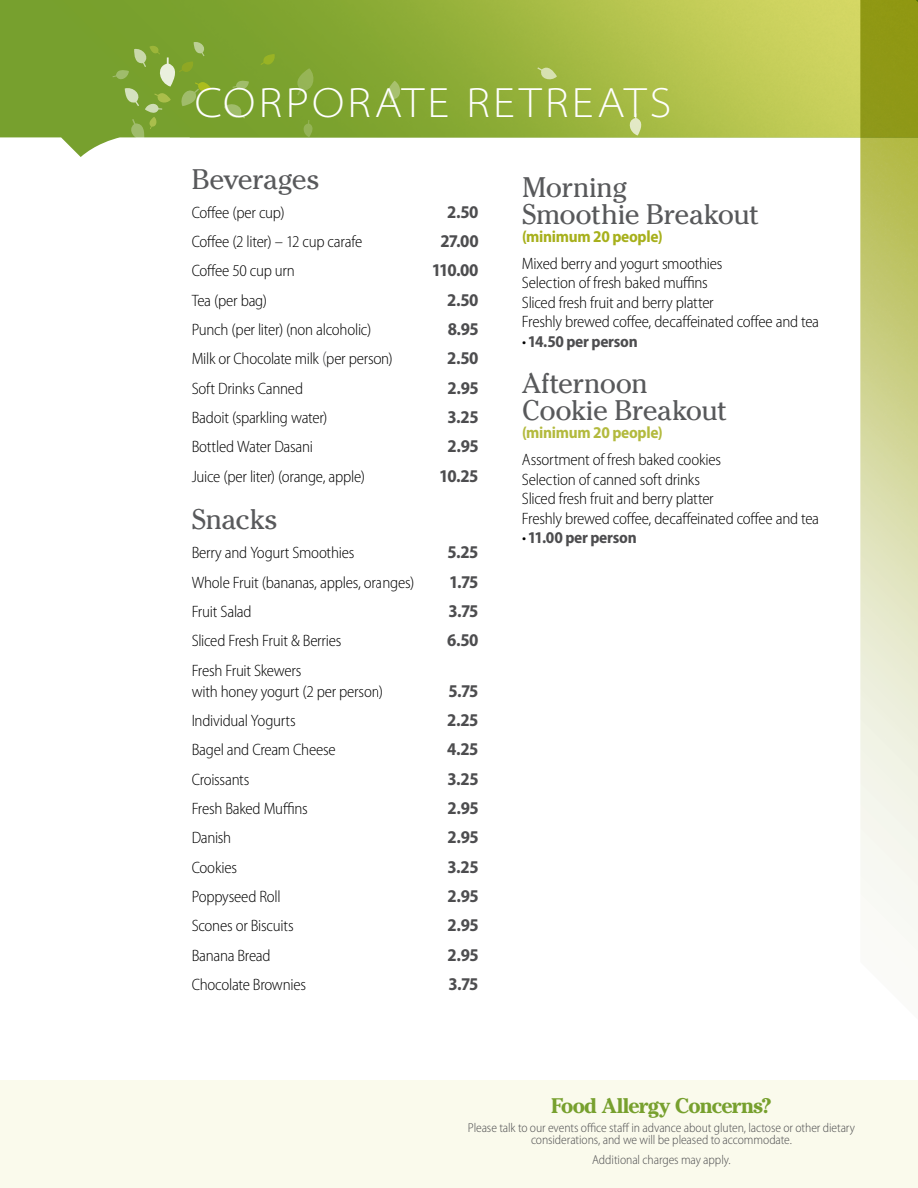
<style>
.page{position:relative;width:918px;height:1188px;background:#fff}
.page>*{position:absolute;margin:0;border:0;box-sizing:border-box;transform-origin:0 0}
.t1{font:300 semi-expanded 42.6px "Myriad Pro";letter-spacing:.08em;color:#fff}
.t2{font:28.2px/27px "Cheltenham";letter-spacing:-.02em;color:#58595b}
.t3{font:700 21px "Cheltenham";letter-spacing:-.03em;color:#77a02e}
.t4{font:700 semi-condensed 18px "Myriad Pro";letter-spacing:-.035em;color:#4d4d4f}
.t5{font:300 semi-condensed 16.5px/19.5px "Myriad Pro";letter-spacing:-.015em;color:#000}
.t6{font:700 semi-condensed 16.5px "Myriad Pro";letter-spacing:-.015em;color:#4d4d4f}
.t7{font:700 semi-condensed 16.5px "Myriad Pro";letter-spacing:-.015em;color:#a7b01c}
.t8{font:700 semi-condensed 16.5px "Myriad Pro";letter-spacing:-.015em;color:#b3ba3e}
.t9{font:300 semi-condensed 12.9px/12px "Myriad Pro";letter-spacing:-.005em;color:#4d4d4f;text-align:center}
.s1{font-size:18px;color:#4d4d4f}
.s2{font-weight:300;color:#000}
</style>
<div class="page">
<div style="left:0;top:1080px;width:918px;height:108px;background:#fafaec"></div>
<svg style="left:0;top:0;width:860px;height:157px"></svg>
<img style="left:53px;top:0;width:807px;height:137px">
<svg style="left:293px;top:68px;width:24px;height:27px"></svg>
<svg style="left:301px;top:120px;width:14px;height:17px"></svg>
<svg style="left:233px;top:80px;width:16px;height:13px"></svg>
<svg style="left:384px;top:81px;width:18px;height:23px"></svg>
<svg style="left:537px;top:64px;width:20px;height:18px"></svg>
<svg style="left:224px;top:101px;width:21px;height:19px"></svg>
<svg style="left:626px;top:113px;width:18px;height:23px"></svg>
<svg style="left:261px;top:54px;width:15px;height:14px"></svg>
<svg style="left:113px;top:40px;width:98px;height:101px;background:#86aa41"></svg>
<img style="left:860px;top:0;width:58px;height:951px">
<h1 class="t1" style="left:195px;top:79px;width:478px">CORPORATE RETREATS</h1>
<h2 class="t2" style="left:192px;top:166px;width:130px">Beverages</h2>
<p class="t5" style="left:192px;top:203px;width:95px">Coffee (per cup)</p>
<p class="t4" style="left:447px;top:202px;width:33px">2.50</p>
<p class="t5" style="left:192px;top:232px;width:172px">Coffee (2 liter) – 12 cup carafe</p>
<p class="t4" style="left:440px;top:231px;width:40px">27.00</p>
<p class="t5" style="left:192px;top:262px;width:105px">Coffee 50 cup urn</p>
<p class="t4" style="left:432px;top:260px;width:48px">110.00</p>
<p class="t5" style="left:192px;top:291px;width:77px">Tea (per bag)</p>
<p class="t4" style="left:447px;top:290px;width:33px">2.50</p>
<p class="t5" style="left:192px;top:320px;width:181px">Punch (per liter) (non alcoholic)</p>
<p class="t4" style="left:448px;top:319px;width:32px">8.95</p>
<p class="t5" style="left:192px;top:350px;width:203px">Milk or Chocolate milk <span class="s1">(</span>per person)</p>
<p class="t4" style="left:447px;top:348px;width:33px">2.50</p>
<p class="t5" style="left:192px;top:379px;width:113px">Soft Drinks Canned</p>
<p class="t4" style="left:448px;top:378px;width:33px">2.95</p>
<p class="t5" style="left:192px;top:408px;width:137px">Badoit (sparkling water)</p>
<p class="t4" style="left:447px;top:407px;width:33px">3.25</p>
<p class="t5" style="left:192px;top:438px;width:123px">Bottled Water Dasani</p>
<p class="t4" style="left:448px;top:436px;width:33px">2.95</p>
<p class="t5" style="left:192px;top:467px;width:175px">Juice (per liter) (orange, apple)</p>
<p class="t4" style="left:439px;top:466px;width:41px">10.25</p>
<h2 class="t2" style="left:192px;top:506px;width:88px">Snacks</h2>
<p class="t5" style="left:192px;top:543px;width:164px">Berry and Yogurt Smoothies</p>
<p class="t4" style="left:448px;top:542px;width:33px">5.25</p>
<p class="t5" style="left:192px;top:573px;width:224px">Whole Fruit (bananas, apples, oranges)</p>
<p class="t4" style="left:449px;top:572px;width:31px">1.75</p>
<p class="t5" style="left:192px;top:602px;width:61px">Fruit Salad</p>
<p class="t4" style="left:449px;top:601px;width:32px">3.75</p>
<p class="t5" style="left:192px;top:631px;width:151px">Sliced Fresh Fruit &amp; Berries</p>
<p class="t4" style="left:447px;top:630px;width:33px">6.50</p>
<p class="t5" style="left:192px;top:660px;width:193px;line-height:21px">Fresh Fruit Skewers<br>with honey yogurt (2 per person)</p>
<p class="t4" style="left:449px;top:681px;width:32px">5.75</p>
<p class="t5" style="left:192px;top:711px;width:106px">Individual Yogurts</p>
<p class="t4" style="left:447px;top:710px;width:33px">2.25</p>
<p class="t5" style="left:192px;top:740px;width:146px">Bagel and Cream Cheese</p>
<p class="t4" style="left:447px;top:739px;width:33px">4.25</p>
<p class="t5" style="left:192px;top:770px;width:59px">Croissants</p>
<p class="t4" style="left:447px;top:769px;width:33px">3.25</p>
<p class="t5" style="left:192px;top:799px;width:118px">Fresh Baked Muffins</p>
<p class="t4" style="left:448px;top:798px;width:33px">2.95</p>
<p class="t5" style="left:192px;top:828px;width:41px">Danish</p>
<p class="t4" style="left:448px;top:827px;width:33px">2.95</p>
<p class="t5" style="left:192px;top:858px;width:47px">Cookies</p>
<p class="t4" style="left:447px;top:857px;width:33px">3.25</p>
<p class="t5" style="left:192px;top:887px;width:91px">Poppyseed Roll</p>
<p class="t4" style="left:448px;top:886px;width:33px">2.95</p>
<p class="t5" style="left:192px;top:916px;width:104px">Scones or Biscuits</p>
<p class="t4" style="left:448px;top:915px;width:33px">2.95</p>
<p class="t5" style="left:192px;top:946px;width:80px">Banana Bread</p>
<p class="t4" style="left:448px;top:945px;width:33px">2.95</p>
<p class="t5" style="left:192px;top:975px;width:116px">Chocolate Brownies</p>
<p class="t4" style="left:449px;top:974px;width:32px">3.75</p>
<h2 class="t2" style="left:522px;top:173px;width:239px">Morning<br>Smoothie Breakout</h2>
<p class="t7" style="left:522px;top:227px;width:142px">(minimum 20 people)</p>
<p class="t5" style="left:522px;top:254px;width:299px">Mixed berry and yogurt smoothies<br>Selection of fresh baked muffins<br>Sliced fresh fruit and berry platter<br>Freshly brewed coffee, decaffeinated coffee and tea</p>
<p class="t6" style="left:522px;top:332px;width:117px"><span class="s2">•</span>14.50 per person</p>
<h2 class="t2" style="left:522px;top:370px;width:207px">Afternoon<br>Cookie Breakout</h2>
<p class="t8" style="left:522px;top:424px;width:142px">(minimum 20 people)</p>
<p class="t5" style="left:522px;top:451px;width:299px">Assortment of fresh baked cookies<br>Selection of canned soft drinks<br>Sliced fresh fruit and berry platter<br>Freshly brewed coffee, decaffeinated coffee and tea</p>
<p class="t6" style="left:522px;top:529px;width:116px"><span class="s2">•</span>11.00 per person</p>
<p class="t3" style="left:551px;top:1093px;width:222px">Food Allergy Concerns?</p>
<p class="t9" style="left:468px;top:1122px;width:389px">Please talk to our events office staff in advance about gluten, lactose or other dietary considerations, and we will be pleased to accommodate.</p>
<p class="t9" style="left:592px;top:1154px;width:140px">Additional charges may apply.</p>
</div>
